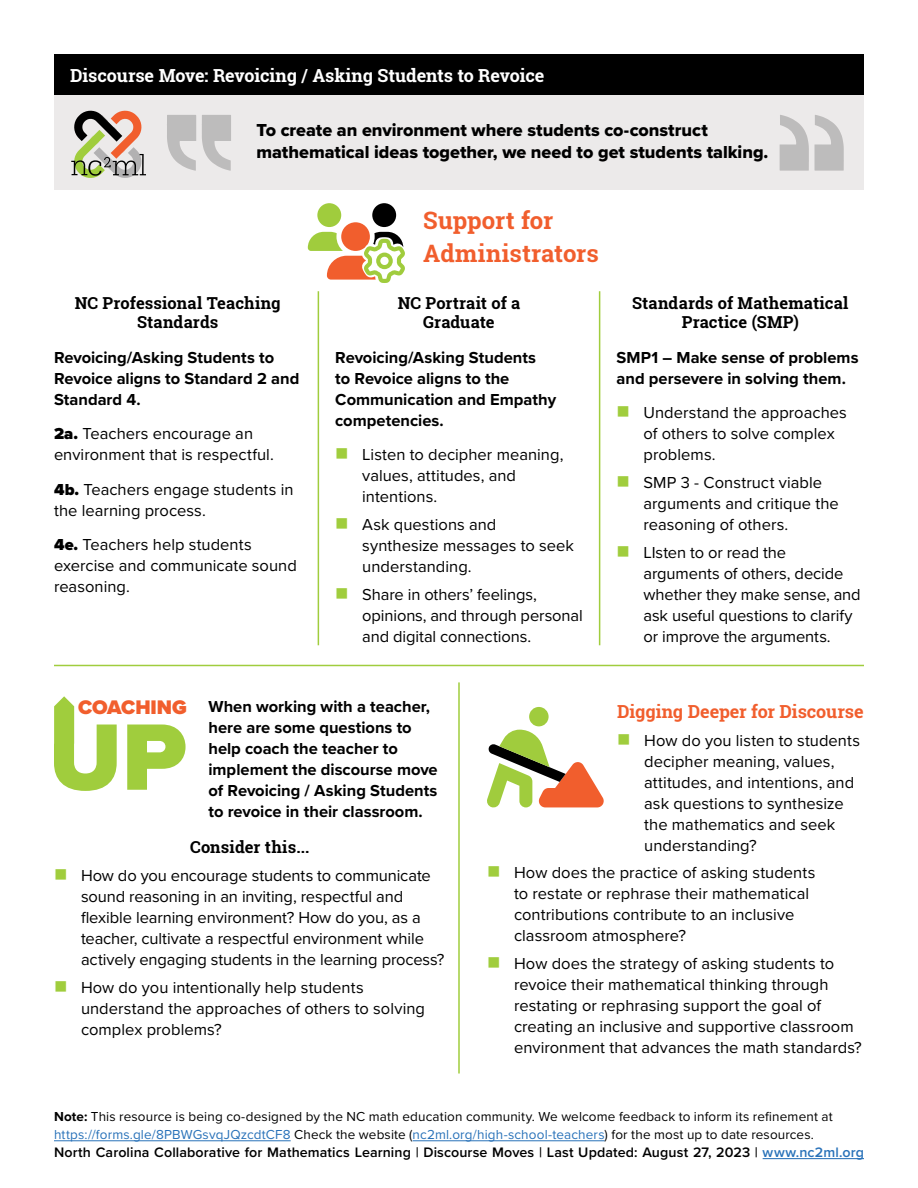
<style>
.page{position:relative;width:918px;height:1188px;background:#fff}
.page>*{position:absolute;margin:0;border:0;box-sizing:border-box;transform-origin:0 0}
.Subheader_1{font:700 24px/33px "Roboto Slab";color:#f15e2d}
.t1{font:900 20.4px "Proxima Nova";color:#f15e2d}
.Main_Paragraph{font:18px/22.5px "Proxima Nova Extrabld";color:#000}
.Main_Paragraph-2{font:700 18px "Roboto Slab";letter-spacing:-.01em;color:#fff}
.Subheader_1-2{font:700 18px "Roboto Slab";letter-spacing:-.005em;color:#f15e2d}
.Main_Paragraph-3{font:16.5px/21px "Proxima Nova";color:#000}
.Main_Paragraph-4{font:700 16.5px/21px "Proxima Nova";color:#000}
.Subheader_2{font:700 16.5px/19.8px "Roboto Slab";letter-spacing:.01em;color:#000;text-align:center}
.Main_Paragraph-5{font:600 14.25px "Proxima Nova";letter-spacing:.005em;color:#000}
.Main_Paragraph-6{font:13.5px/18px "Proxima Nova";letter-spacing:.01em;color:#000}
.s1{font-weight:900}
.s2{color:#a0cd3d}
.s3{font-weight:700}
.s4{color:#2972b9}
</style>
<div class="page">
<div style="left:54px;top:89px;width:810px;height:101px;background:#eceaea"></div>
<div style="left:54px;top:54px;width:810px;height:40px;background:#000"></div>
<svg style="left:71px;top:110px;width:75px;height:68px"></svg>
<div style="left:317px;top:203px;width:24px;height:24px;background:#a0cc3d;border-radius:50%"></div>
<div style="left:372px;top:203px;width:24px;height:24px;background:#000;border-radius:50%"></div>
<svg style="left:308px;top:222px;width:97px;height:61px"></svg>
<hr style="left:318px;top:291px;width:1px;height:354px;background:#a0cd3d">
<hr style="left:599px;top:291px;width:1px;height:354px;background:#a0cd3d">
<svg style="left:167px;top:115px;width:29px;height:56px"></svg>
<svg style="left:202px;top:115px;width:29px;height:56px"></svg>
<svg style="left:780px;top:115px;width:64px;height:56px"></svg>
<hr style="left:763px;top:1158px;width:101px;height:1px;background:#2972b9">
<hr style="left:54px;top:665px;width:810px;height:1px;background:#a0cd3d">
<svg style="left:54px;top:696px;width:63px;height:95px"></svg>
<svg style="left:127px;top:725px;width:59px;height:65px"></svg>
<hr style="left:458px;top:682px;width:2px;height:392px;background:#a0cd3d">
<div style="left:529px;top:707px;width:20px;height:19px;background:#a0cc3d;border-radius:50%"></div>
<svg style="left:487px;top:730px;width:117px;height:77px"></svg>
<hr style="left:54px;top:1140px;width:237px;height:1px;background:#2972b9">
<hr style="left:413px;top:1140px;width:192px;height:1px;background:#2972b9">
<p class="Main_Paragraph-2" style="left:70px;top:63px;width:476px">Discourse Move: Revoicing / Asking Students to Revoice</p>
<p class="Main_Paragraph" style="left:256px;top:118px;width:514px">To create an environment where students co-construct mathematical ideas together, we need to get students talking.</p>
<p class="Subheader_2" style="left:75px;top:292px;width:207px">NC Professional Teaching<br>Standards</p>
<p class="Main_Paragraph-4" style="left:54px;top:346px;width:247px">Revoicing/Asking Students to<br>Revoice aligns to Standard 2 and<br>Standard 4.</p>
<p class="Main_Paragraph-3" style="left:54px;top:423px;width:221px"><span class="s1">2a.</span> Teachers encourage an environment that is respectful.</p>
<p class="Main_Paragraph-3" style="left:54px;top:478px;width:241px"><span class="s1">4b.</span> Teachers engage students in the learning process.</p>
<p class="Main_Paragraph-3" style="left:54px;top:534px;width:244px"><span class="s1">4e.</span> Teachers help students exercise and communicate sound reasoning.</p>
<p class="Subheader_1" style="left:423px;top:203px;width:177px">Support for<br>Administrators</p>
<p class="Subheader_2" style="left:398px;top:292px;width:124px">NC Portrait of a<br>Graduate</p>
<p class="Main_Paragraph-4" style="left:335px;top:346px;width:222px">Revoicing/Asking Students<br>to Revoice aligns to the<br>Communication and Empathy competencies.</p>
<p class="Main_Paragraph-3" style="left:362px;top:444px;width:203px;text-indent:-27px"><span class="s2">■</span> Listen to decipher meaning, values, attitudes, and intentions.</p>
<p class="Main_Paragraph-3" style="left:362px;top:513px;width:213px;text-indent:-27px"><span class="s2">■</span> Ask questions and synthesize messages to seek understanding.</p>
<p class="Main_Paragraph-3" style="left:362px;top:583px;width:222px;text-indent:-27px"><span class="s2">■</span> Share in others’ feelings, opinions, and through personal and digital connections.</p>
<p class="Subheader_2" style="left:632px;top:292px;width:218px">Standards of Mathematical<br>Practice (SMP)</p>
<p class="Main_Paragraph-4" style="left:616px;top:346px;width:244px">SMP1 – Make sense of problems and persevere in solving them.</p>
<p class="Main_Paragraph-3" style="left:644px;top:402px;width:205px;text-indent:-27px"><span class="s2">■</span> Understand the approaches of others to solve complex problems.</p>
<p class="Main_Paragraph-3" style="left:644px;top:471px;width:197px;text-indent:-27px"><span class="s2">■</span> SMP 3 - Construct viable arguments and critique the reasoning of others.</p>
<p class="Main_Paragraph-3" style="left:644px;top:541px;width:219px;text-indent:-27px"><span class="s2">■</span> LIsten to or read the arguments of others, decide whether they make sense, and ask useful questions to clarify or improve the arguments.</p>
<p class="t1" style="left:78px;top:692px;width:110px">COACHING</p>
<p class="Main_Paragraph-4" style="left:208px;top:696px;width:231px">When working with a teacher, here are some questions to help coach the teacher to implement the discourse move of Revoicing / Asking Students to revoice in their classroom.</p>
<p class="Subheader_1-2" style="left:617px;top:699px;width:248px">Digging Deeper for Discourse</p>
<p class="Main_Paragraph-3" style="left:644px;top:729px;width:217px;text-indent:-27px"><span class="s2">■</span> How do you listen to students decipher meaning, values, attitudes, and intentions, and ask questions to synthesize the mathematics and seek understanding?</p>
<p class="Main_Paragraph-3" style="left:514px;top:862px;width:303px;text-indent:-27px"><span class="s2">■</span> How does the practice of asking students to restate or rephrase their mathematical contributions contribute to an inclusive classroom atmosphere?</p>
<p class="Main_Paragraph-3" style="left:514px;top:952px;width:349px;text-indent:-27px"><span class="s2">■</span> How does the strategy of asking students to revoice their mathematical thinking through restating or rephrasing support the goal of creating an inclusive and supportive classroom environment that advances the math standards?</p>
<p class="Subheader_2" style="left:190px;top:837px;width:121px">Consider this...</p>
<p class="Main_Paragraph-3" style="left:81px;top:864px;width:365px;text-indent:-27px"><span class="s2">■</span> How do you encourage students to communicate sound reasoning in an inviting, respectful and flexible learning environment? How do you, as a teacher, cultivate a respectful environment while actively engaging students in the learning process?</p>
<p class="Main_Paragraph-3" style="left:81px;top:976px;width:346px;text-indent:-27px"><span class="s2">■</span> How do you intentionally help students understand the approaches of others to solving complex problems?</p>
<p class="Main_Paragraph-6" style="left:54px;top:1107px;width:780px"><span class="s3">Note:</span> This resource is being co-designed by the NC math education community. We welcome feedback to inform its refinement at <span class="s4">https://forms.gle/8PBWGsvqJQzcdtCF8</span> Check the website (<span class="s4">nc2ml.org/high-school-teachers</span>) for the most up to date resources.</p>
<p class="Main_Paragraph-5" style="left:54px;top:1141px;width:812px">North Carolina Collaborative for Mathematics Learning | Discourse Moves | Last Updated: August 27, 2023 | <span class="s4">www.nc2ml.org</span></p>
</div>
